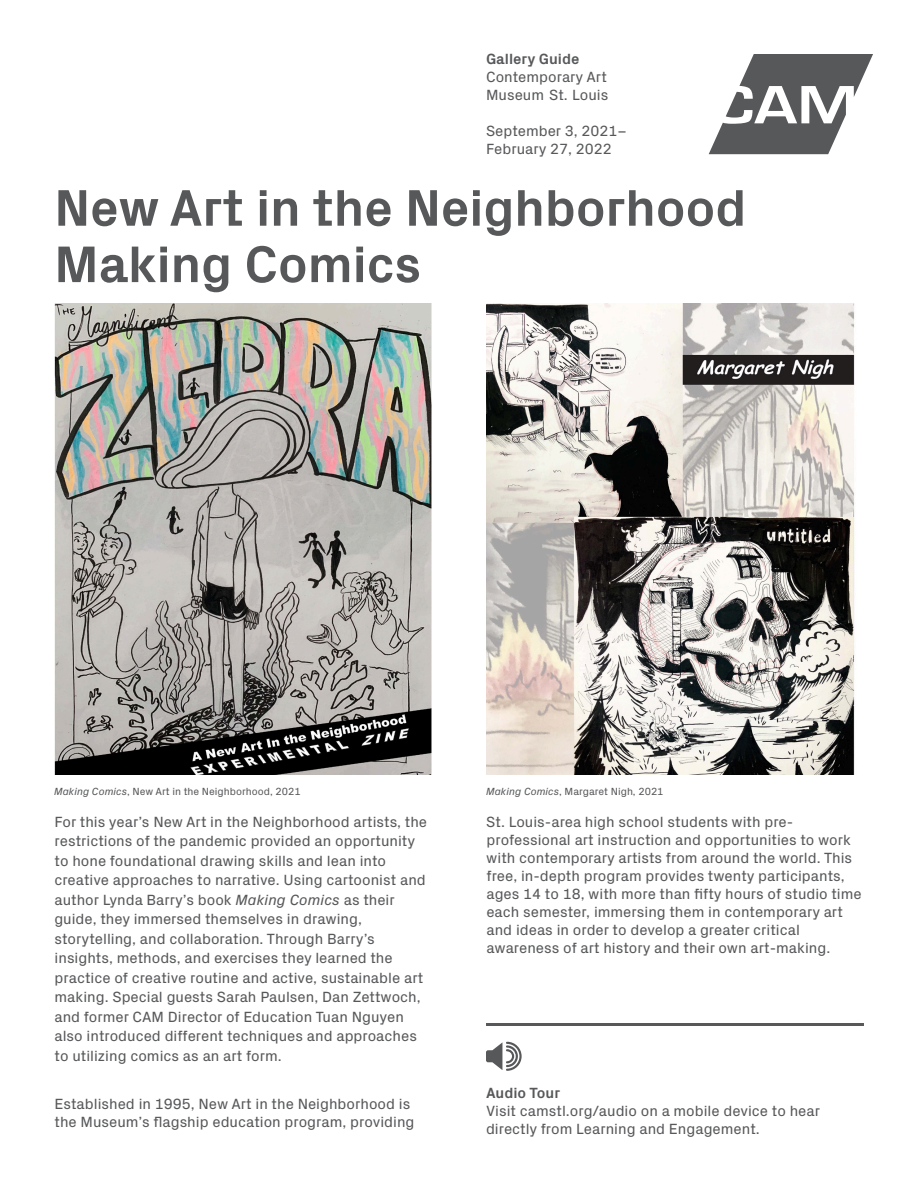
<style>
.page{position:relative;width:918px;height:1188px;background:#fff}
.page>*{position:absolute;margin:0;border:0;box-sizing:border-box;transform-origin:0 0}
.t1{font:700 52.2px/56.4px "Px Grotesk";letter-spacing:-.01em;color:#57585a}
.t2{font:15px/19.5px "Px Grotesk";color:#57585a}
.t3{font:700 15px "Px Grotesk";color:#57585a}
.t4{font:10.5px "Px Grotesk";color:#57585a}
.s1{font-style:italic}
</style>
<div class="page">
<hr style="left:486px;top:1023px;width:378px;height:3px;background:#57585a">
<svg style="left:486px;top:1042px;width:36px;height:29px"></svg>
<svg style="left:709px;top:54px;width:164px;height:100px"></svg>
<img style="left:54px;top:304px;width:378px;height:471px">
<img style="left:486px;top:304px;width:369px;height:471px">
<p class="t3" style="left:486px;top:48px;width:95px">Gallery Guide</p>
<p class="t2" style="left:486px;top:66px;width:122px">Contemporary Art</p>
<p class="t2" style="left:486px;top:84px;width:124px">Museum St. Louis</p>
<p class="t2" style="left:486px;top:121px;width:142px;line-height:18px">September 3, 2021–<br>February 27, 2022</p>
<h1 class="t1" style="left:54px;top:177px;width:694px">New Art in the Neighborhood<br>Making Comics</h1>
<p class="t4" style="left:54px;top:784px;width:248px"><span class="s1">Making Comics</span>, New Art in the Neighborhood, 2021</p>
<p class="t4" style="left:486px;top:784px;width:179px"><span class="s1">Making Comics</span>, Margaret Nigh, 2021</p>
<p class="t2" style="left:54px;top:811px;width:374px">For this year’s New Art in the Neighborhood artists, the restrictions of the pandemic provided an opportunity to hone foundational drawing skills and lean into creative approaches to narrative. Using cartoonist and author Lynda Barry’s book <span class="s1">Making Comics</span> as their guide, they immersed themselves in drawing, storytelling, and collaboration. Through Barry’s insights, methods, and exercises they learned the practice of creative routine and active, sustainable art making. Special guests Sarah Paulsen, Dan Zettwoch, and former CAM Director of Education Tuan Nguyen also introduced different techniques and approaches to utilizing comics as an art form.</p>
<p class="t2" style="left:54px;top:1093px;width:362px;line-height:18px">Established in 1995, New Art in the Neighborhood is the Museum’s flagship education program, providing</p>
<p class="t2" style="left:486px;top:811px;width:377px;line-height:18px">St. Louis-area high school students with pre&shy;professional art instruction and opportunities to work with contemporary artists from around the world. This free, in-depth program provides twenty participants, ages 14 to 18, with more than fifty hours of studio time each semester, immersing them in contemporary art and ideas in order to develop a greater critical awareness of art history and their own art-making.</p>
<p class="t3" style="left:486px;top:1082px;width:76px">Audio Tour</p>
<p class="t2" style="left:486px;top:1100px;width:336px">Visit camstl.org/audio on a mobile device to hear</p>
<p class="t2" style="left:486px;top:1118px;width:275px">directly from Learning and Engagement.</p>
</div>
